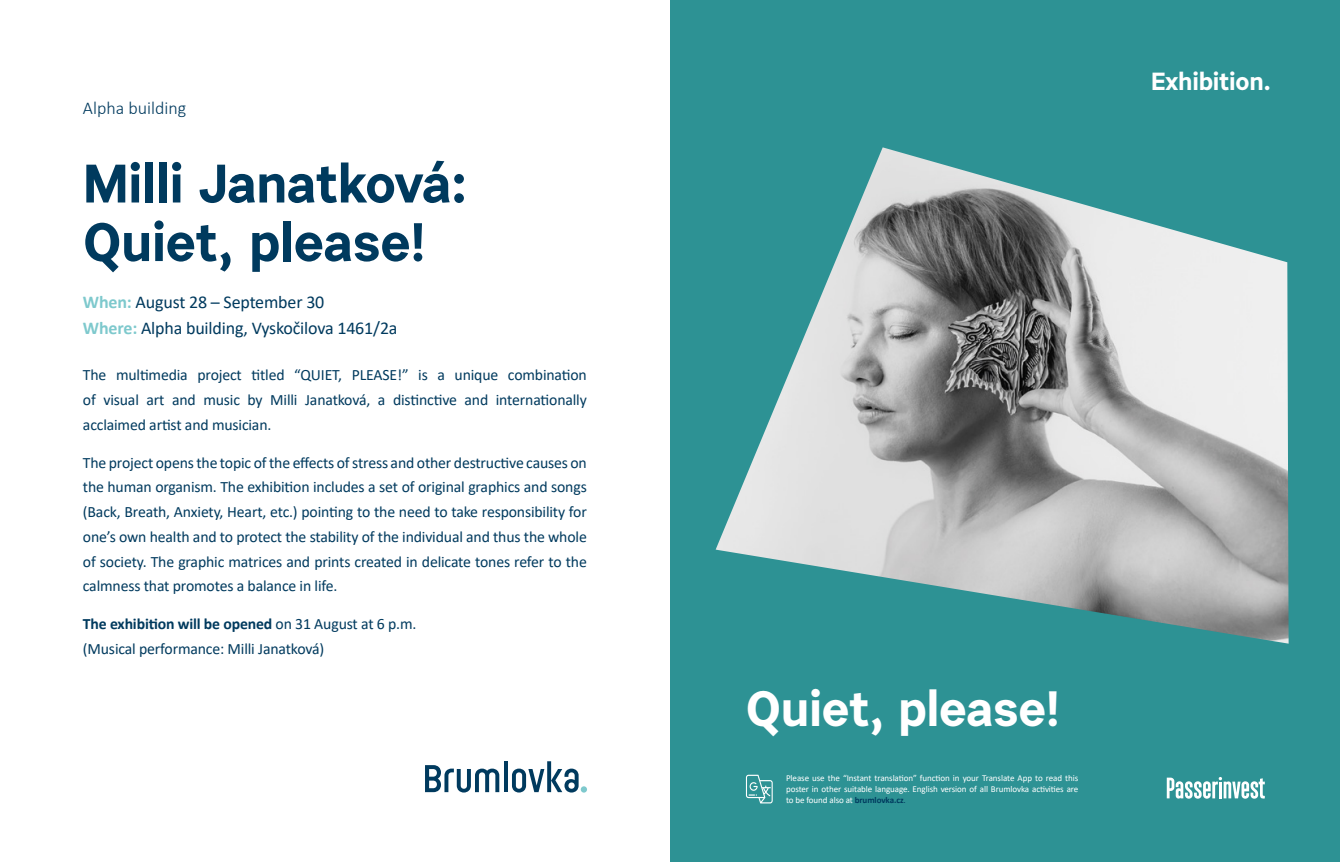
<style>
.page{position:relative;width:1340px;height:862px;background:#fff}
.page>*{position:absolute;margin:0;border:0;box-sizing:border-box;transform-origin:0 0}
.t1{font:700 54px/58.5px "Urban Grotesk Re Bo";letter-spacing:-.01em;color:#003a5e}
.t2{font:700 49.5px "Urban Grotesk Re Bo";letter-spacing:-.01em;color:#fff}
.t3{font:700 24.75px "Urban Grotesk Re Bo";letter-spacing:-.01em;color:#fff}
.t4{font:18px/26.3px "Calibri";letter-spacing:-.01em;color:#003a5e}
.t5{font:300 18px "Calibri";color:#003a5e}
.t6{font:15.75px/24.8px "Calibri";letter-spacing:-.01em;color:#003a5e;text-align:justify}
.t7{font:9px/10.8px "Calibri";letter-spacing:-.01em;color:#fff;text-align:justify}
.s1{font-weight:700;color:#7ec9cd}
.s2{font-weight:700}
.s3{font-weight:700;color:#003a5e}
.s4{color:#003a5e}
</style>
<div class="page">
<svg style="left:425px;top:765px;width:74px;height:27px"></svg>
<svg style="left:504px;top:761px;width:3px;height:30px"></svg>
<svg style="left:512px;top:761px;width:66px;height:31px"></svg>
<svg style="left:580px;top:785px;width:7px;height:7px"></svg>
<div style="left:670px;top:0;width:669px;height:861px;background:#2d9294"></div>
<svg style="left:746px;top:774px;width:26px;height:29px"></svg>
<svg style="left:1166px;top:777px;width:98px;height:21px"></svg>
<img style="left:715px;top:147px;width:573px;height:496px">
<p class="t5" style="left:83px;top:97px;width:105px">Alpha building</p>
<h1 class="t1" style="left:83px;top:153px;width:386px">Milli Janatková:<br>Quiet, please!</h1>
<p class="t4" style="left:83px;top:288px;width:316px"><span class="s1">When:</span> August 28 – September 30<br><span class="s1">Where:</span> Alpha building, Vyskočilova 1461/2a</p>
<p class="t6" style="left:83px;top:362px;width:505px">The multimedia project titled “QUIET, PLEASE!” is a unique combination of visual art and music by Milli Janatková, a distinctive and internationally acclaimed artist and musician.</p>
<p class="t6" style="left:83px;top:449px;width:505px">The project opens the topic of the effects of stress and other destructive causes on the human organism. The exhibition includes a set of original graphics and songs (Back, Breath, Anxiety, Heart, etc.) pointing to the need to take responsibility for one’s own health and to protect the stability of the individual and thus the whole of society. The graphic matrices and prints created in delicate tones refer to the calmness that promotes a balance in life.</p>
<p class="t6" style="left:83px;top:610px;width:335px"><span class="s2">The exhibition will be opened</span> on 31 August at 6 p.m. (Musical performance: Milli Janatková)</p>
<h3 class="t3" style="left:1151px;top:66px;width:121px">Exhibition.</h3>
<h2 class="t2" style="left:746px;top:676px;width:316px">Quiet, please!</h2>
<p class="t7" style="left:786px;top:772px;width:294px">Please use the “Instant translation” function in your Translate App to read this poster in other suitable language. English version of all Brumlovka activities are to be found also at <span class="s3">brumlovka.cz</span><span class="s4">.</span></p>
</div>
